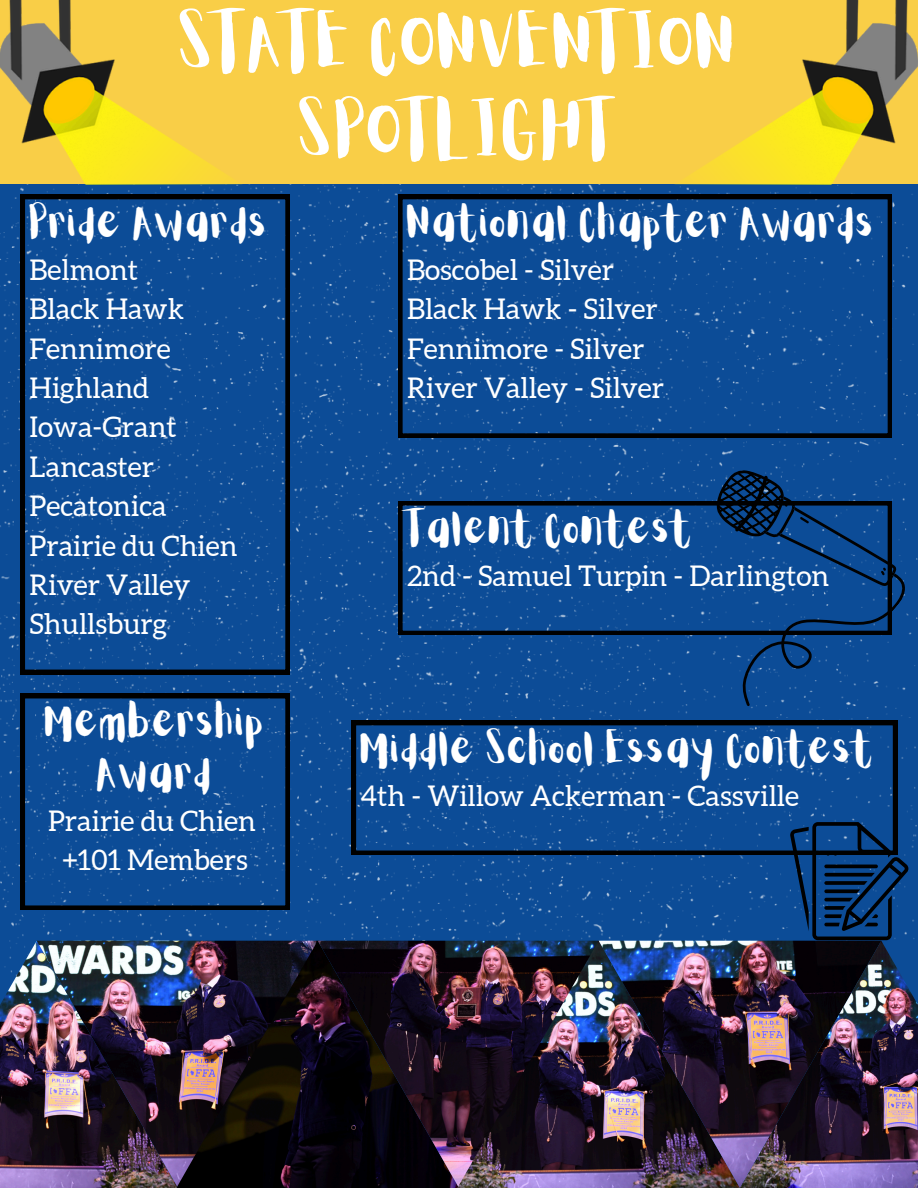
<style>
.page{position:relative;width:918px;height:1188px;background:#fff}
.page>*{position:absolute;margin:0;border:0;box-sizing:border-box;transform-origin:0 0}
.t1{font:63px/87.8px "Aloja Extended";color:#fff;text-align:center}
.t2{font:37.5px/51.8px "Aloja Extended";color:#fff;text-align:center}
.t3{font:28.5px/39.3px "Aleo";color:#fff}
</style>
<div class="page">
<div style="left:0;top:184px;width:918px;height:757px;background:#0c4c97"></div>
<img style="left:0;top:0;width:918px;height:184px">
<svg style="left:21px;top:195px;width:268px;height:479px;background:#0d4991"></svg>
<svg style="left:398px;top:195px;width:494px;height:243px;background:#0c488f"></svg>
<svg style="left:398px;top:501px;width:308px;height:134px;background:#0c468b"></svg>
<svg style="left:352px;top:721px;width:545px;height:134px;background:#0c488d"></svg>
<svg style="left:21px;top:694px;width:268px;height:216px;background:#0c478d"></svg>
<svg style="left:790px;top:822px;width:118px;height:118px;background:#08366b"></svg>
<svg style="left:706px;top:458px;width:206px;height:282px;background:#0b4386"></svg>
<img style="left:0;top:941px;width:37px;height:247px">
<img style="left:37px;top:941px;width:139px;height:247px">
<img style="left:176px;top:941px;width:281px;height:247px">
<img style="left:457px;top:941px;width:461px;height:247px">
<h1 class="t1" style="left:180px;top:3px;width:560px">STATE CONVENTION<br>SPOTLIGHT</h1>
<p class="t2" style="left:30px;top:199px;width:241px">Pride Awards</p>
<p class="t3" style="left:30px;top:250px;width:110px">Belmont</p>
<p class="t3" style="left:30px;top:289px;width:156px">Black Hawk</p>
<p class="t3" style="left:30px;top:329px;width:143px">Fennimore</p>
<p class="t3" style="left:30px;top:368px;width:121px">Highland</p>
<p class="t3" style="left:30px;top:408px;width:149px">Iowa-Grant</p>
<p class="t3" style="left:30px;top:447px;width:126px">Lancaster</p>
<p class="t3" style="left:30px;top:486px;width:139px">Pecatonica</p>
<p class="t3" style="left:30px;top:526px;width:210px">Prairie du Chien</p>
<p class="t3" style="left:30px;top:565px;width:162px">River Valley</p>
<p class="t3" style="left:30px;top:604px;width:139px">Shullsburg</p>
<p class="t2" style="left:407px;top:199px;width:470px">National Chapter Awards</p>
<h2 class="t3" style="left:407px;top:250px;width:259px">Boscobel - Silver<br>Black Hawk - Silver<br>Fennimore - Silver<br>River Valley - Silver</h2>
<p class="t2" style="left:407px;top:506px;width:288px">Talent Contest</p>
<h2 class="t3" style="left:407px;top:556px;width:424px">2nd - Samuel Turpin - Darlington</h2>
<p class="t2" style="left:45px;top:699px;width:222px">Membership<br>Award</p>
<p class="t3" style="left:48px;top:801px;width:210px;text-align:center">Prairie du Chien +101 Members</p>
<p class="t2" style="left:361px;top:726px;width:516px">Middle School Essay Contest</p>
<p class="t3" style="left:361px;top:776px;width:440px">4th - Willow Ackerman - Cassville</p>
</div>
